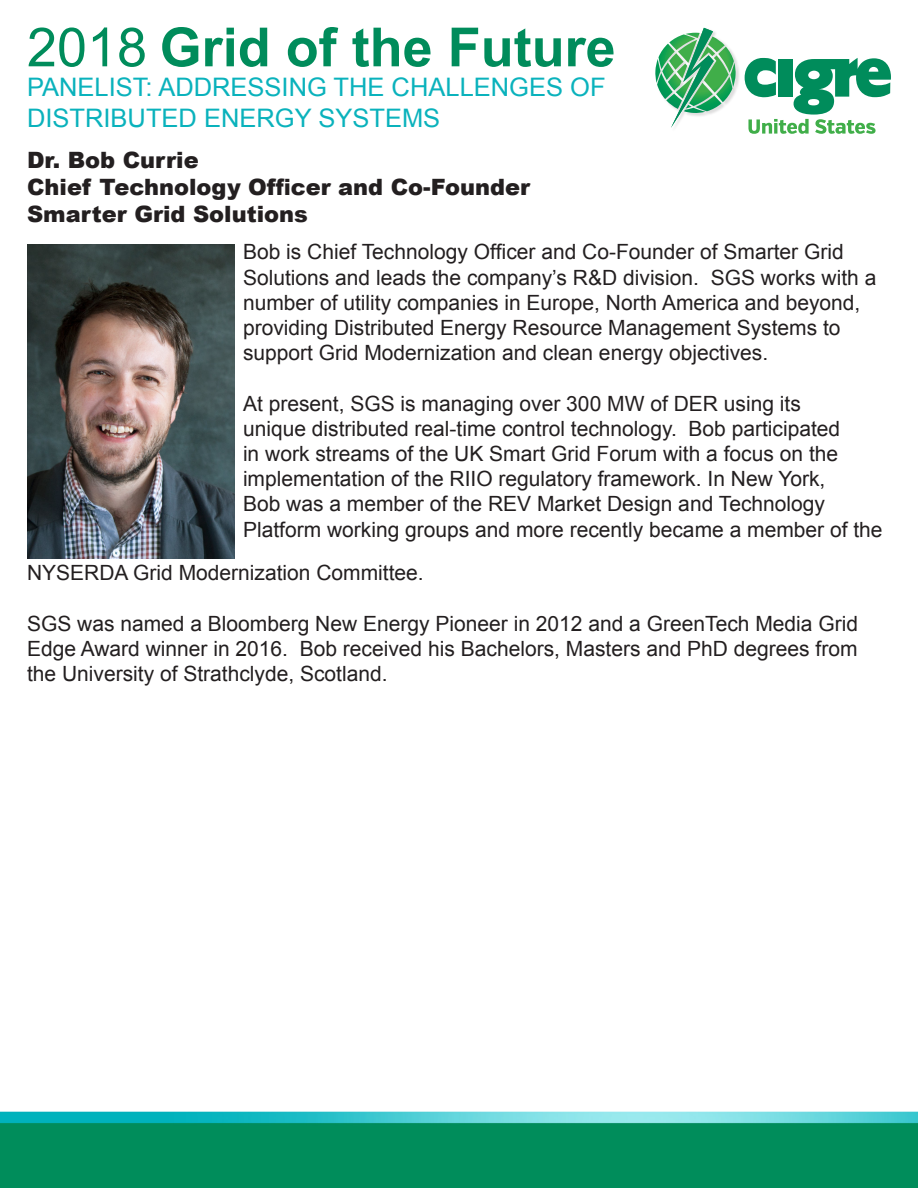
<style>
.page{position:relative;width:918px;height:1188px;background:#fff}
.page>*{position:absolute;margin:0;border:0;box-sizing:border-box;transform-origin:0 0}
.t1{font:700 54px "Arial";color:#008c5b}
.t2{font:25.5px/30.6px "Arial";color:#0ab2bc}
.t3{font:900 22.5px "Arial";color:#231f20}
.t4{font:21px/25.2px "Arial";color:#231f20}
.s1{font-weight:400}
</style>
<div class="page">
<img style="left:703px;top:27px;width:36px;height:62px">
<svg style="left:745px;top:58px;width:146px;height:76px"></svg>
<svg style="left:655px;top:28px;width:81px;height:100px"></svg>
<img style="left:0;top:1111px;width:918px;height:77px">
<img style="left:27px;top:244px;width:208px;height:314px">
<p class="t1" style="left:27px;top:11px;width:590px"><span class="s1">2018</span> Grid of the Future</p>
<p class="t2" style="left:27px;top:72px;width:580px">PANELIST: ADDRESSING THE CHALLENGES OF<br>DISTRIBUTED ENERGY SYSTEMS</p>
<p class="t3" style="left:27px;top:143px;width:173px">Dr. Bob Currie</p>
<p class="t3" style="left:27px;top:170px;width:505px">Chief Technology Officer and Co-Founder</p>
<p class="t3" style="left:27px;top:197px;width:283px">Smarter Grid Solutions</p>
<p class="t4" style="left:243px;top:240px;width:635px">Bob is Chief Technology Officer and Co-Founder of Smarter Grid Solutions and leads the company’s R&amp;D division. SGS works with a number of utility companies in Europe, North America and beyond, providing Distributed Energy Resource Management Systems to support Grid Modernization and clean energy objectives.</p>
<p class="t4" style="left:243px;top:391px;width:641px">At present, SGS is managing over 300 MW of DER using its<br>unique distributed real-time control technology. Bob participated<br>in work streams of the UK Smart Grid Forum with a focus on the implementation of the RIIO regulatory framework. In New York,<br>Bob was a member of the REV Market Design and Technology Platform working groups and more recently became a member of the</p>
<p class="t4" style="left:27px;top:561px;width:398px">NYSERDA Grid Modernization Committee.</p>
<p class="t4" style="left:27px;top:611px;width:833px;text-align:justify">SGS was named a Bloomberg New Energy Pioneer in 2012 and a GreenTech Media Grid Edge Award winner in 2016. Bob received his Bachelors, Masters and PhD degrees from the University of Strathclyde, Scotland.</p>
</div>
